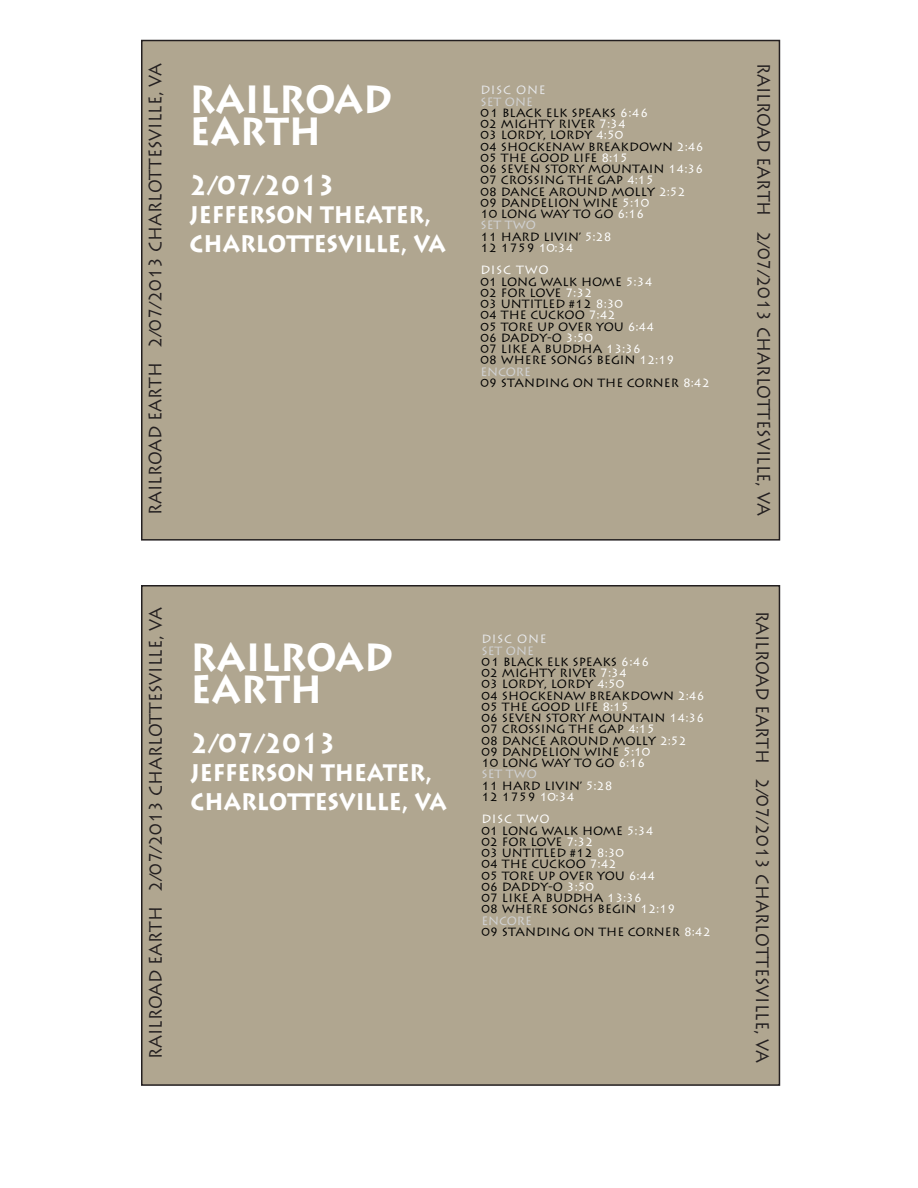
<style>
.page{position:relative;width:918px;height:1188px;background:#fff}
.page>*{position:absolute;margin:0;border:0;box-sizing:border-box;transform-origin:0 0}
.t1{font:700 39px/31.5px "Lithos Pro";color:#fff;scale:.9 1}
.t2{font:700 28.05px/28px "Lithos Pro";color:#fff;scale:.83 1}
.t3{font:18px "Lithos Pro";color:#231f20;scale:.9 1}
.t4{font:12px/11.2px "Lithos Pro";color:#000}
.t5{font:12px "Lithos Pro";letter-spacing:.06em;color:#e6e7e9}
.s1{color:#d1d2d4}
.s2{color:#fff}
</style>
<div class="page">
<div style="left:142px;top:41px;width:637px;height:499px;background:#b0a690"></div>
<div style="left:141px;top:40px;width:639px;height:501px;border:2px solid #231f20"></div>
<div style="left:142px;top:586px;width:637px;height:499px;background:#b0a690"></div>
<div style="left:141px;top:585px;width:639px;height:501px;border:2px solid #231f20"></div>
<h3 class="t3" style="left:145px;top:515px;width:505px;rotate:-90deg">RAILROAD EARTH 2/07/2013 CHARLOTTESVILLE, VA</h3>
<h3 class="t3" style="left:774px;top:63px;width:505px;rotate:90deg">RAILROAD EARTH 2/07/2013 CHARLOTTESVILLE, VA</h3>
<h1 class="t1" style="left:190px;top:85px;width:227px">RAILROAD<br>EARTH</h1>
<h2 class="t2" style="left:190px;top:172px;width:310px">2/07/2013 jefferson theater, charlottesville, va</h2>
<p class="t5" style="left:480px;top:83px;width:67px">DISC ONE</p>
<p class="t4" style="left:480px;top:96px;width:225px"><span class="s1">SET ONE<br></span>01 BLACK ELK SPEAKS <span class="s2">6:46<br></span>02 MIGHTY RIVER <span class="s2">7:34<br></span>03 LORDY, LORDY <span class="s2">4:50<br></span>04 SHOCKENAW BREAKDOWN <span class="s2">2:46<br></span>05 THE GOOD LIFE <span class="s2">8:15<br></span>06 SEVEN STORY MOUNTAIN <span class="s2">14:36<br></span>07 CROSSING THE GAP <span class="s2">4:15<br></span>08 DANCE AROUND MOLLY <span class="s2">2:52<br></span>09 DANDELION WINE <span class="s2">5:10<br></span>10 LONG WAY TO GO <span class="s2">6:16<br></span><span class="s1">SET TWO<br></span>11 HARD LIVIN’ <span class="s2">5:28<br></span>12 1759 <span class="s2">10:34</span></p>
<p class="t4" style="left:480px;top:265px;width:231px"><span class="s2">DISC TWO<br></span>01 LONG WALK HOME <span class="s2">5:34<br></span>02 FOR LOVE <span class="s2">7:32<br></span>03 UNTITLED #12 <span class="s2">8:30<br></span>04 THE CUCKOO <span class="s2">7:42<br></span>05 TORE UP OVER YOU <span class="s2">6:44<br></span>06 DADDY-O <span class="s2">3:50<br></span>07 LIKE A BUDDHA <span class="s2">13:36<br></span>08 WHERE SONGS BEGIN <span class="s2">12:19<br></span><span class="s1">ENCORE<br></span>09 STANDING ON THE CORNER <span class="s2">8:42</span></p>
<h3 class="t3" style="left:145px;top:1059px;width:505px;rotate:-90deg">RAILROAD EARTH 2/07/2013 CHARLOTTESVILLE, VA</h3>
<h1 class="t1" style="left:191px;top:643px;width:227px">RAILROAD<br>EARTH</h1>
<h2 class="t2" style="left:191px;top:730px;width:310px">2/07/2013 jefferson theater, charlottesville, va</h2>
<p class="t5" style="left:481px;top:632px;width:67px">DISC ONE</p>
<p class="t4" style="left:481px;top:645px;width:225px"><span class="s1">SET ONE<br></span>01 BLACK ELK SPEAKS <span class="s2">6:46<br></span>02 MIGHTY RIVER <span class="s2">7:34<br></span>03 LORDY, LORDY <span class="s2">4:50<br></span>04 SHOCKENAW BREAKDOWN <span class="s2">2:46<br></span>05 THE GOOD LIFE <span class="s2">8:15<br></span>06 SEVEN STORY MOUNTAIN <span class="s2">14:36<br></span>07 CROSSING THE GAP <span class="s2">4:15<br></span>08 DANCE AROUND MOLLY <span class="s2">2:52<br></span>09 DANDELION WINE <span class="s2">5:10<br></span>10 LONG WAY TO GO <span class="s2">6:16<br></span><span class="s1">SET TWO<br></span>11 HARD LIVIN’ <span class="s2">5:28<br></span>12 1759 <span class="s2">10:34</span></p>
<p class="t4" style="left:481px;top:814px;width:231px"><span class="s2">DISC TWO<br></span>01 LONG WALK HOME <span class="s2">5:34<br></span>02 FOR LOVE <span class="s2">7:32<br></span>03 UNTITLED #12 <span class="s2">8:30<br></span>04 THE CUCKOO <span class="s2">7:42<br></span>05 TORE UP OVER YOU <span class="s2">6:44<br></span>06 DADDY-O <span class="s2">3:50<br></span>07 LIKE A BUDDHA <span class="s2">13:36<br></span>08 WHERE SONGS BEGIN <span class="s2">12:19<br></span><span class="s1">ENCORE<br></span>09 STANDING ON THE CORNER <span class="s2">8:42</span></p>
<h3 class="t3" style="left:773px;top:611px;width:505px;rotate:90deg">RAILROAD EARTH 2/07/2013 CHARLOTTESVILLE, VA</h3>
</div>
